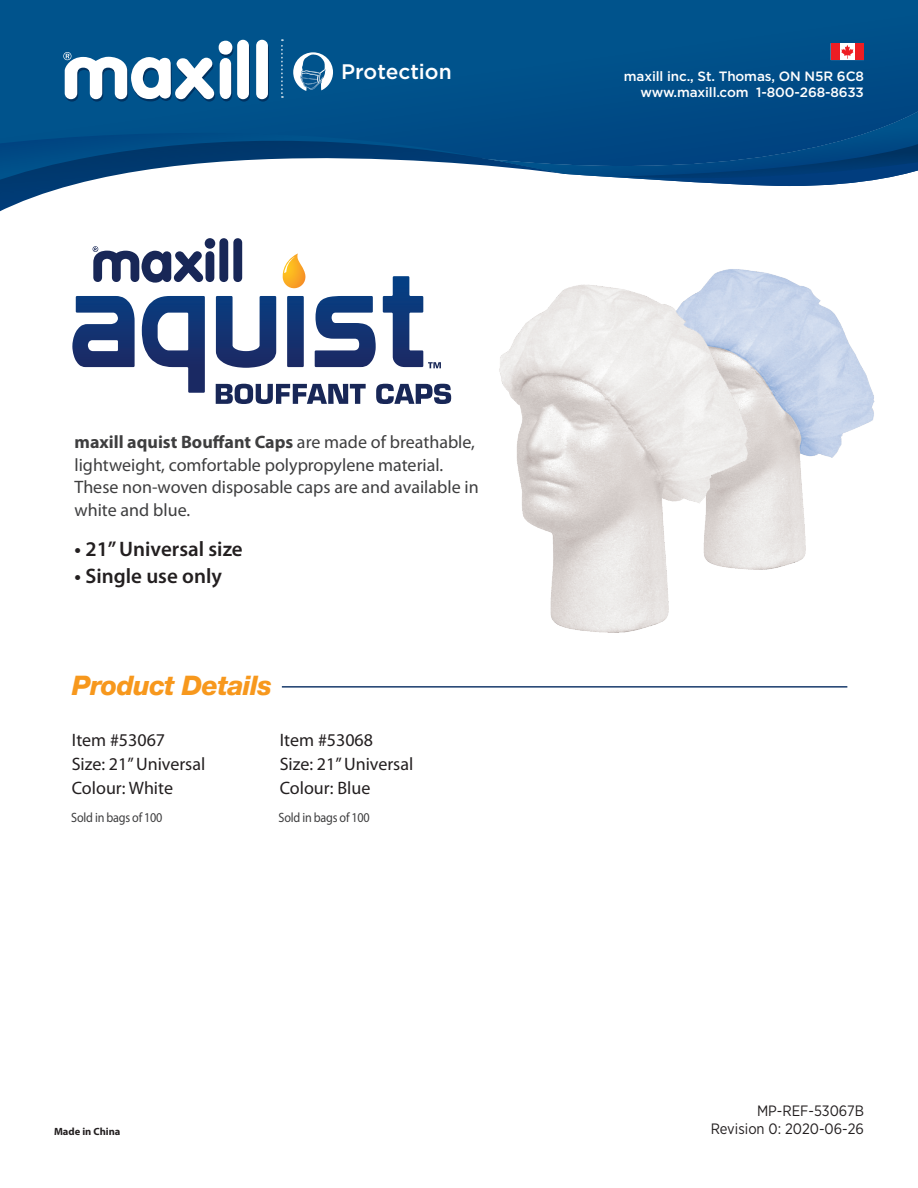
<style>
.page{position:relative;width:918px;height:1188px;background:#fff}
.page>*{position:absolute;margin:0;border:0;box-sizing:border-box;transform-origin:0 0}
.t1{font:italic 800 27px "Helvetica Neue LT Std";letter-spacing:-.025em;color:#f7981d}
.t2{font:600 21px "Myriad Pro";color:#231f20}
.t3{font:500 21px "Gotham";color:#fff}
.t4{font:18px/22.5px "Myriad Pro";color:#3e3e3f}
.t5{font:18px/24px "Myriad Pro";color:#231f20}
.t6{font:15px "Gotham Narrow";color:#231f20}
.t7{font:500 13.5px/16.2px "Gotham";letter-spacing:-.01em;color:#fff;text-align:right}
.t8{font:13.5px "Myriad Pro";letter-spacing:-.02em;color:#3e3e3f;scale:.9 1}
.t9{font:700 10.5px "Myriad Pro";color:#231f20}
.s1{font-weight:700}
</style>
<div class="page">
<div style="left:0;top:0;width:918px;height:39px;background:#00538c"></div>
<svg style="left:0;top:186px;width:68px;height:26px"></svg>
<hr style="left:282px;top:686px;width:565px;height:2px;background:#183b6c">
<svg style="left:93px;top:238px;width:149px;height:45px"></svg>
<svg style="left:72px;top:296px;width:63px;height:71px"></svg>
<svg style="left:142px;top:296px;width:63px;height:97px"></svg>
<svg style="left:216px;top:296px;width:60px;height:72px"></svg>
<svg style="left:287px;top:296px;width:17px;height:71px"></svg>
<svg style="left:315px;top:296px;width:61px;height:71px"></svg>
<svg style="left:282px;top:253px;width:24px;height:36px"></svg>
<svg style="left:383px;top:276px;width:58px;height:92px"></svg>
<svg style="left:216px;top:384px;width:150px;height:20px"></svg>
<svg style="left:376px;top:384px;width:75px;height:20px"></svg>
<img style="left:835px;top:315px;width:40px;height:140px">
<img style="left:499px;top:269px;width:336px;height:364px">
<svg style="left:0;top:39px;width:918px;height:147px;background:#246495"></svg>
<p class="t3" style="left:341px;top:58px;width:112px">Protection</p>
<p class="t7" style="left:624px;top:68px;width:242px">maxill inc., St. Thomas, ON N5R 6C8 www.maxill.com 1-800-268-8633</p>
<p class="t4" style="left:75px;top:431px;width:406px"><span class="s1">maxill aquist Bouffant Caps</span> are made of breathable, lightweight, comfortable polypropylene material.<br>These non-woven disposable caps are and available in white and blue.</p>
<p class="t2" style="left:75px;top:536px;width:170px">• 21” Universal size</p>
<p class="t2" style="left:75px;top:563px;width:149px">• Single use only</p>
<h1 class="t1" style="left:72px;top:669px;width:201px">Product Details</h1>
<p class="t5" style="left:72px;top:727px;width:135px">Item #53067<br>Size: 21” Universal<br>Colour: White</p>
<p class="t5" style="left:280px;top:727px;width:135px">Item #53068<br>Size: 21” Universal<br>Colour: Blue</p>
<p class="t8" style="left:71px;top:809px;width:103px">Sold in bags of 100</p>
<p class="t8" style="left:279px;top:809px;width:103px">Sold in bags of 100</p>
<p class="t6" style="left:757px;top:1101px;width:108px">MP-REF-53067B</p>
<p class="t9" style="left:54px;top:1124px;width:68px">Made in China</p>
<p class="t6" style="left:711px;top:1119px;width:155px">Revision 0: 2020-06-26</p>
</div>
